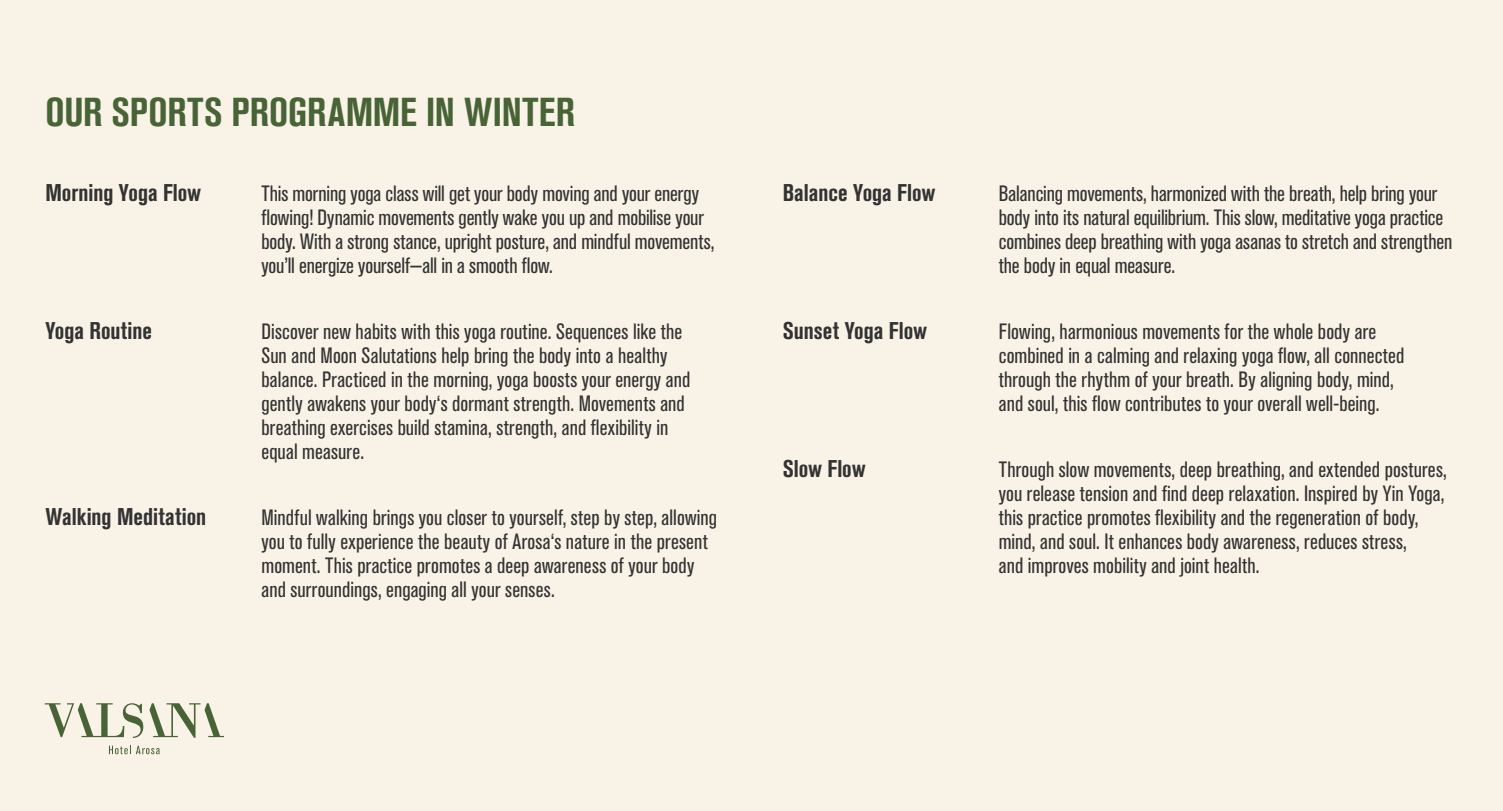
<style>
.page{position:relative;width:1503px;height:811px;background:#fff}
.page>*{position:absolute;margin:0;border:0;box-sizing:border-box;transform-origin:0 0}
.t1{font:700 condensed 40px "Akzidenz Grotesk BQ";color:#486436}
.t2{font:700 condensed 24px "Akzidenz Grotesk BQ";color:#333}
.t3{font:condensed 22px/24px "Akzidenz Grotesk BQ";letter-spacing:.005em;color:#333}
</style>
<div class="page">
<div style="left:0;top:0;width:1502px;height:811px;background:#f9f3e7"></div>
<svg style="left:45px;top:703px;width:98px;height:35px"></svg>
<svg style="left:149px;top:703px;width:75px;height:35px"></svg>
<svg style="left:109px;top:745px;width:51px;height:9px"></svg>
<h1 class="t1" style="left:45px;top:90px;width:531px">OUR SPORTS PROGRAMME IN WINTER</h1>
<p class="t2" style="left:45px;top:179px;width:157px">Morning Yoga Flow</p>
<p class="t3" style="left:261px;top:182px;width:454px">This morning yoga class will get your body moving and your energy flowing! Dynamic movements gently wake you up and mobilise your body. With a strong stance, upright posture, and mindful movements, you’ll energize yourself—all in a smooth flow.</p>
<p class="t2" style="left:45px;top:317px;width:108px">Yoga Routine</p>
<p class="t3" style="left:261px;top:320px;width:430px">Discover new habits with this yoga routine. Sequences like the Sun and Moon Salutations help bring the body into a healthy balance. Practiced in the morning, yoga boosts your energy and gently awakens your body‘s dormant strength. Movements and breathing exercises build stamina, strength, and flexibility in equal measure.</p>
<p class="t2" style="left:45px;top:503px;width:162px">Walking Meditation</p>
<p class="t3" style="left:261px;top:506px;width:457px">Mindful walking brings you closer to yourself, step by step, allowing you to fully experience the beauty of Arosa‘s nature in the present moment. This practice promotes a deep awareness of your body and surroundings, engaging all your senses.</p>
<p class="t2" style="left:782px;top:179px;width:154px">Balance Yoga Flow</p>
<p class="t3" style="left:998px;top:182px;width:455px">Balancing movements, harmonized with the breath, help bring your body into its natural equilibrium. This slow, meditative yoga practice combines deep breathing with yoga asanas to stretch and strengthen the body in equal measure.</p>
<p class="t2" style="left:782px;top:317px;width:146px">Sunset Yoga Flow</p>
<p class="t3" style="left:998px;top:320px;width:407px">Flowing, harmonious movements for the whole body are combined in a calming and relaxing yoga flow, all connected through the rhythm of your breath. By aligning body, mind, and soul, this flow contributes to your overall well-being.</p>
<p class="t2" style="left:782px;top:455px;width:84px">Slow Flow</p>
<p class="t3" style="left:998px;top:458px;width:449px">Through slow movements, deep breathing, and extended postures, you release tension and find deep relaxation. Inspired by Yin Yoga, this practice promotes flexibility and the regeneration of body, mind, and soul. It enhances body awareness, reduces stress,<br>and improves mobility and joint health.</p>
</div>
